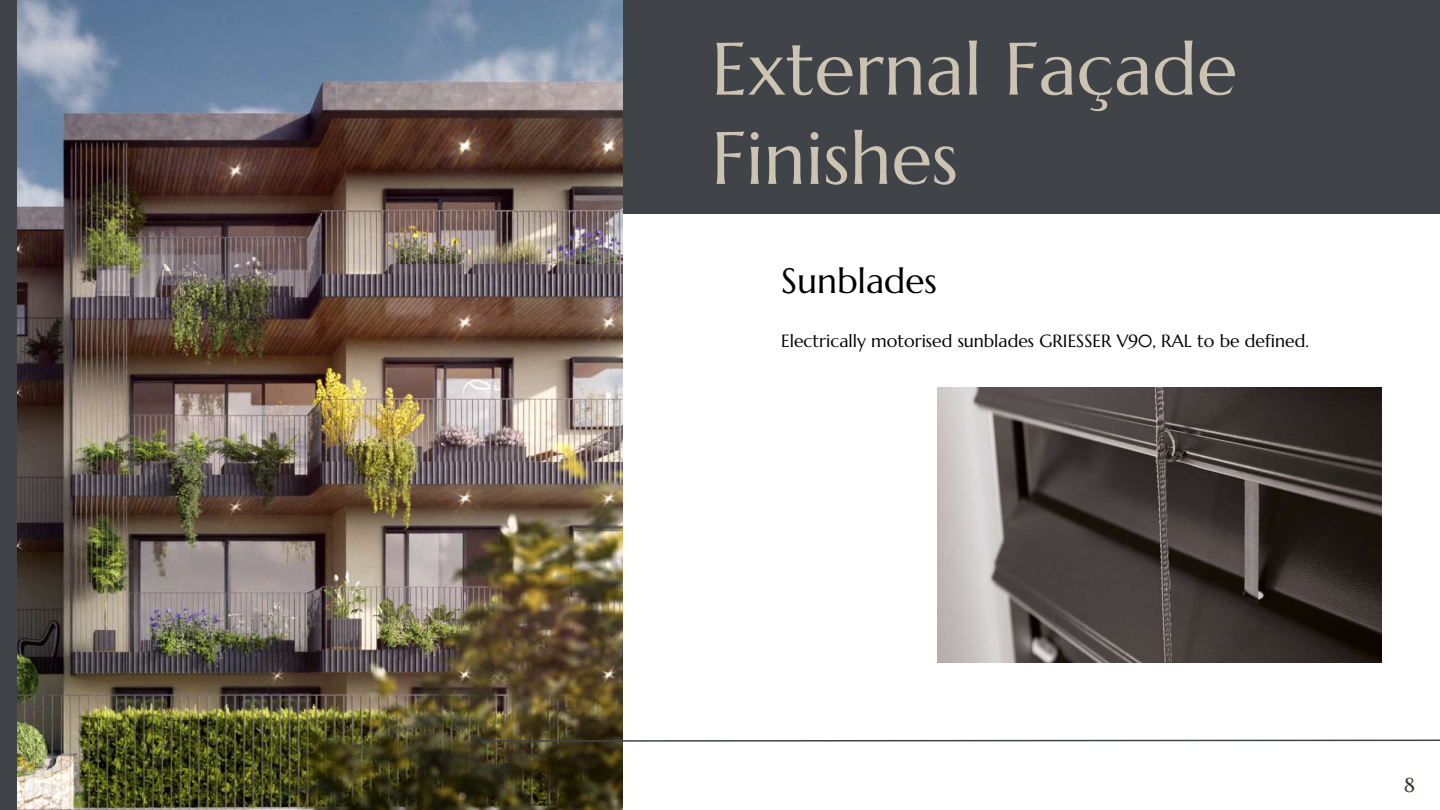
<style>
.page{position:relative;width:1440px;height:810px;background:#fff}
.page>*{position:absolute;margin:0;border:0;box-sizing:border-box;transform-origin:0 0}
.t1{font:74px/89.2px "Marcellus";color:#cdc3b2}
.t2{font:35.2px "Marcellus";color:#000}
.t3{font:20.2px "Marcellus";color:#352a26}
.t4{font:17.7px "Marcellus";color:#000}
</style>
<div class="page">
<div style="left:0;top:0;width:19px;height:810px;background:#404448"></div>
<div style="left:241px;top:0;width:1199px;height:214px;background:#404448"></div>
<img style="left:18px;top:0;width:605px;height:810px">
<svg style="left:479px;top:739px;width:961px;height:4px"></svg>
<img style="left:937px;top:387px;width:444px;height:275px">
<h1 class="t1" style="left:711px;top:24px;width:527px">External Façade<br>Finishes</h1>
<h2 class="t2" style="left:781px;top:259px;width:157px">Sunblades</h2>
<p class="t4" style="left:781px;top:330px;width:529px">Electrically motorised sunblades GRIESSER V90, RAL to be defined.</p>
<p class="t3" style="left:1404px;top:773px;width:12px">8</p>
</div>
